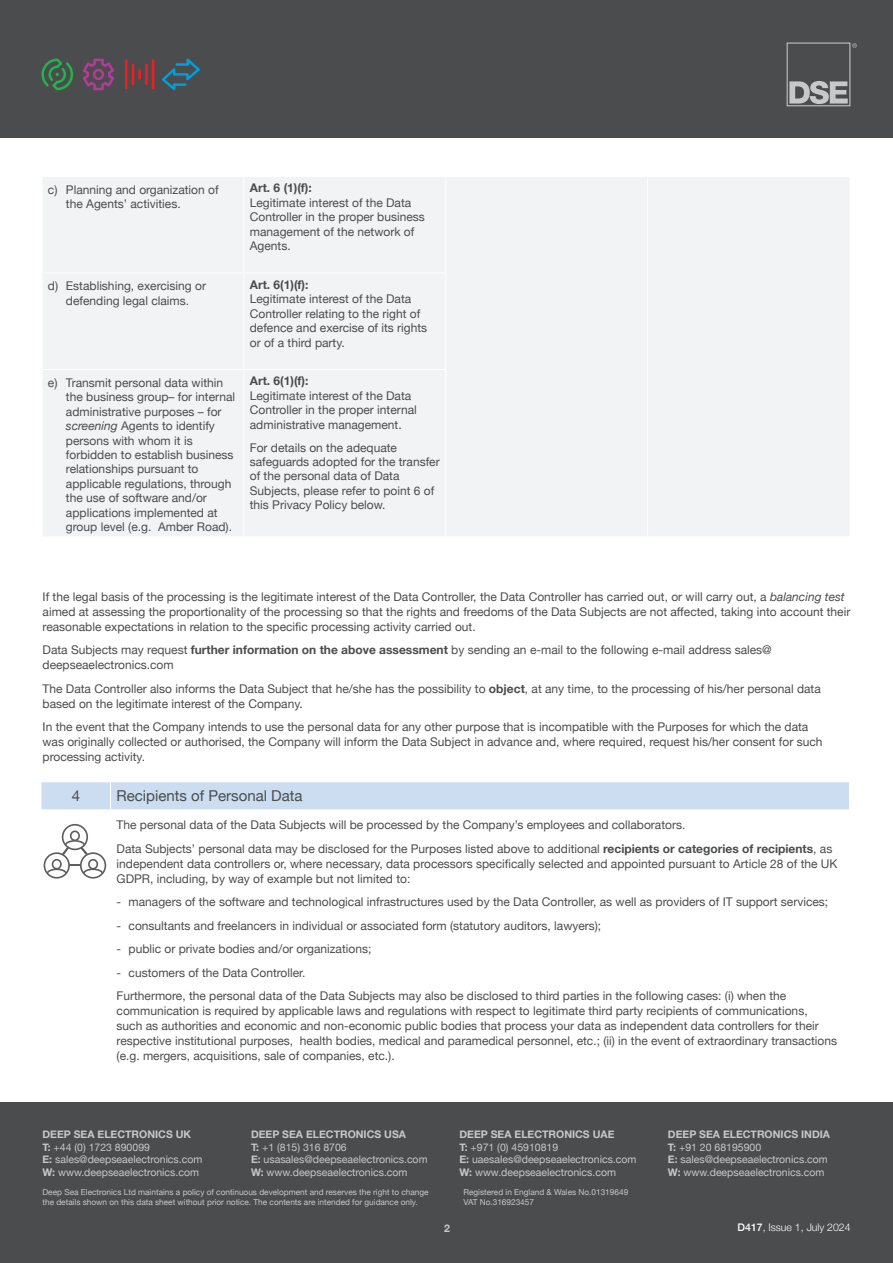
<style>
.page{position:relative;width:893px;height:1263px;background:#fff}
.page>*{position:absolute;margin:0;border:0;box-sizing:border-box;transform-origin:0 0}
.t1{font:15px "Helvetica Neue";color:#4b4c4d}
.t2{font:12px/14.4px "Helvetica Neue";color:#4b4c4d}
.t3{font:700 12px "Helvetica Neue";color:#4b4c4d}
.t4{font:10.5px "Helvetica Neue";color:#c7c8ca}
.t5{font:700 10.5px "Helvetica Neue";color:#c7c8ca}
.t6{font:300 10.5px "Helvetica Neue";color:#fff}
.t7{font:8.25px/9.9px "Helvetica Neue";color:#c7c8ca}
.s1{font-style:italic}
.s2{font-weight:700}
.s3{font-weight:500}
</style>
<div class="page">
<div style="left:41px;top:782px;width:808px;height:27px;background:#ccddf1"></div>
<div style="left:0;top:1103px;width:893px;height:160px;background:#4b4c4d"></div>
<div style="left:43px;top:177px;width:806px;height:359px;background:#f2f3f4"></div>
<hr style="left:445px;top:177px;width:1px;height:95px;background:#fff">
<hr style="left:647px;top:177px;width:1px;height:96px;background:#fff">
<hr style="left:244px;top:272px;width:202px;height:2px;background:#fff">
<hr style="left:445px;top:274px;width:1px;height:95px;background:#fff">
<hr style="left:647px;top:273px;width:1px;height:96px;background:#fff">
<hr style="left:244px;top:369px;width:202px;height:1px;background:#fff">
<hr style="left:445px;top:370px;width:1px;height:166px;background:#fff">
<hr style="left:647px;top:369px;width:1px;height:167px;background:#fff">
<hr style="left:243px;top:177px;width:1px;height:95px;background:#fff">
<hr style="left:243px;top:274px;width:1px;height:95px;background:#fff">
<hr style="left:243px;top:370px;width:1px;height:166px;background:#fff">
<hr style="left:41px;top:272px;width:203px;height:2px;background:#fff">
<hr style="left:41px;top:369px;width:203px;height:1px;background:#fff">
<svg style="left:44px;top:824px;width:62px;height:54px"></svg>
<div style="left:0;top:1px;width:893px;height:137px;background:#4b4c4d"></div>
<svg style="left:787px;top:43px;width:70px;height:63px"></svg>
<svg style="left:41px;top:59px;width:32px;height:31px"></svg>
<svg style="left:162px;top:59px;width:38px;height:31px"></svg>
<hr style="left:145px;top:64px;width:3px;height:21px;background:#ee1d23">
<hr style="left:152px;top:59px;width:2px;height:31px;background:#ee1d23">
<hr style="left:125px;top:59px;width:3px;height:31px;background:#ee1d23">
<hr style="left:132px;top:64px;width:2px;height:21px;background:#ee1d23">
<svg style="left:138px;top:69px;width:3px;height:11px"></svg>
<svg style="left:83px;top:59px;width:31px;height:31px"></svg>
<p class="t2" style="left:66px;top:183px;width:154px;text-indent:-18px">c) Planning and organization of the Agents’ activities.</p>
<p class="t3" style="left:250px;top:179px;width:64px">Art. 6 (1)(f):</p>
<p class="t2" style="left:250px;top:196px;width:176px">Legitimate interest of the Data<br>Controller in the proper business management of the network of<br>Agents.</p>
<p class="t2" style="left:48px;top:280px;width:160px;text-align:center">d) Establishing, exercising or defending legal claims.</p>
<p class="t3" style="left:250px;top:275px;width:60px">Art. 6(1)(f):</p>
<p class="t2" style="left:250px;top:293px;width:179px">Legitimate interest of the Data<br>Controller relating to the right of defence and exercise of its rights or of a third party.</p>
<p class="t2" style="left:66px;top:376px;width:171px;text-indent:-18px">e) Transmit personal data within the business group– for internal administrative purposes – for <span class="s1">screening</span> Agents to identify persons with whom it is forbidden to establish business relationships pursuant to applicable regulations, through the use of software and/or applications implemented at group level (e.g. Amber Road).</p>
<p class="t3" style="left:250px;top:372px;width:60px">Art. 6(1)(f):</p>
<p class="t2" style="left:250px;top:389px;width:168px">Legitimate interest of the Data<br>Controller in the proper internal administrative management.</p>
<p class="t2" style="left:250px;top:441px;width:191px">For details on the adequate safeguards adopted for the transfer of the personal data of Data<br>Subjects, please refer to point 6 of this Privacy Policy below.</p>
<p class="t2" style="left:43px;top:590px;width:809px;line-height:15px">If the legal basis of the processing is the legitimate interest of the Data Controller, the Data Controller has carried out, or will carry out, a <span class="s1">balancing test </span>aimed at assessing the proportionality of the processing so that the rights and freedoms of the Data Subjects are not affected, taking into account their reasonable expectations in relation to the specific processing activity carried out.</p>
<p class="t2" style="left:43px;top:643px;width:731px;line-height:15px">Data Subjects may request <span class="s2">further information on the above assessment</span> by sending an e-mail to the following e-mail address sales@ deepseaelectronics.com</p>
<p class="t2" style="left:43px;top:682px;width:780px;line-height:15px">The Data Controller also informs the Data Subject that he/she has the possibility to <span class="s2">object</span>, at any time, to the processing of his/her personal data based on the legitimate interest of the Company.</p>
<p class="t2" style="left:43px;top:720px;width:781px;line-height:15px">In the event that the Company intends to use the personal data for any other purpose that is incompatible with the Purposes for which the data was originally collected or authorised, the Company will inform the Data Subject in advance and, where required, request his/her consent for such processing activity.</p>
<p class="t1" style="left:72px;top:785px;width:10px">4</p>
<p class="t1" style="left:117px;top:785px;width:188px">Recipients of Personal Data</p>
<p class="t2" style="left:117px;top:818px;width:570px">The personal data of the Data Subjects will be processed by the Company’s employees and collaborators.</p>
<p class="t2" style="left:117px;top:842px;width:723px;line-height:15px">Data Subjects’ personal data may be disclosed for the Purposes listed above to additional <span class="s2">recipients or categories of recipients</span>, as independent data controllers or, where necessary, data processors specifically selected and appointed pursuant to Article 28 of the UK<br>GDPR, including, by way of example but not limited to:</p>
<p class="t2" style="left:117px;top:895px;width:713px">- managers of the software and technological infrastructures used by the Data Controller, as well as providers of IT support services;</p>
<p class="t2" style="left:117px;top:919px;width:486px">- consultants and freelancers in individual or associated form (statutory auditors, lawyers);</p>
<p class="t2" style="left:117px;top:942px;width:256px">- public or private bodies and/or organizations;</p>
<p class="t2" style="left:117px;top:966px;width:190px">- customers of the Data Controller.</p>
<p class="t2" style="left:117px;top:989px;width:722px;line-height:15px">Furthermore, the personal data of the Data Subjects may also be disclosed to third parties in the following cases: (i) when the communication is required by applicable laws and regulations with respect to legitimate third party recipients of communications,<br>such as authorities and economic and non-economic public bodies that process your data as independent data controllers for their respective institutional purposes, health bodies, medical and paramedical personnel, etc.; (ii) in the event of extraordinary transactions (e.g. mergers, acquisitions, sale of companies, etc.).</p>
<p class="t5" style="left:43px;top:1126px;width:150px">DEEP SEA ELECTRONICS UK</p>
<p class="t4" style="left:43px;top:1139px;width:109px"><span class="s2">T:</span> +44 (0) 1723 890099</p>
<p class="t4" style="left:43px;top:1152px;width:161px"><span class="s2">E:</span> sales@deepseaelectronics.com</p>
<p class="t4" style="left:43px;top:1164px;width:158px"><span class="s2">W:</span> www.deepseaelectronics.com</p>
<p class="t5" style="left:251px;top:1126px;width:157px">DEEP SEA ELECTRONICS USA</p>
<p class="t4" style="left:251px;top:1139px;width:97px"><span class="s2">T:</span> +1 (815) 316 8706</p>
<p class="t4" style="left:251px;top:1152px;width:178px"><span class="s2">E:</span> usasales@deepseaelectronics.com</p>
<p class="t4" style="left:251px;top:1164px;width:158px"><span class="s2">W:</span> www.deepseaelectronics.com</p>
<p class="t5" style="left:459px;top:1126px;width:156px">DEEP SEA ELECTRONICS UAE</p>
<p class="t4" style="left:459px;top:1139px;width:100px"><span class="s2">T:</span> +971 (0) 45910819</p>
<p class="t4" style="left:459px;top:1152px;width:179px"><span class="s2">E:</span> uaesales@deepseaelectronics.com</p>
<p class="t4" style="left:459px;top:1164px;width:158px"><span class="s2">W:</span> www.deepseaelectronics.com</p>
<p class="t7" style="left:43px;top:1187px;width:388px">Deep Sea Electronics Ltd maintains a policy of continuous development and reserves the right to change the details shown on this data sheet without prior notice. The contents are intended for guidance only.</p>
<p class="t7" style="left:463px;top:1187px;width:166px">Registered in England &amp; Wales No.01319649</p>
<p class="t7" style="left:463px;top:1197px;width:72px">VAT No.316923457</p>
<p class="t5" style="left:444px;top:1220px;width:7px">2</p>
<p class="t5" style="left:668px;top:1126px;width:164px">DEEP SEA ELECTRONICS INDIA</p>
<p class="t4" style="left:668px;top:1139px;width:95px"><span class="s2">T:</span> +91 20 68195900</p>
<p class="t4" style="left:668px;top:1152px;width:161px"><span class="s2">E:</span> sales@deepseaelectronics.com</p>
<p class="t4" style="left:668px;top:1164px;width:158px"><span class="s2">W:</span> www.deepseaelectronics.com</p>
<p class="t6" style="left:738px;top:1219px;width:115px"><span class="s3">D417</span>, Issue 1, July 2024</p>
</div>
